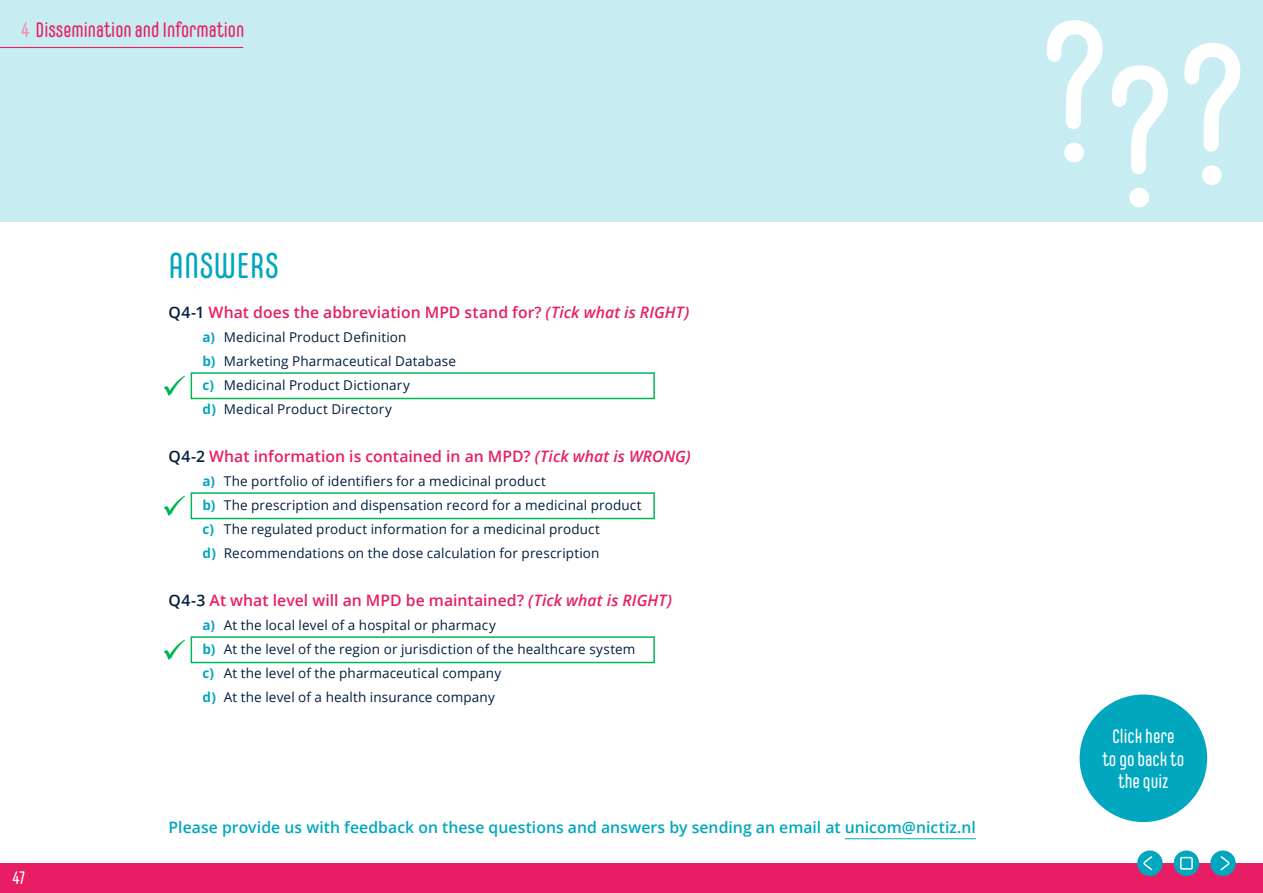
<style>
.page{position:relative;width:1263px;height:893px;background:#fff}
.page>*{position:absolute;margin:0;border:0;box-sizing:border-box;transform-origin:0 0}
.t1{font:197.1px "Carl Marx";color:#fff}
.t2{font:36px "Carl Marx";color:#00a7be}
.t3{font:21px "Carl Marx";color:#e71e63}
.t4{font:19.5px/22.5px "Carl Marx";color:#fff;text-align:center}
.t5{font:18px "Carl Marx";color:#fff}
.t6{font:600 15.75px "Open Sans";letter-spacing:.005em;color:#e71e63}
.t7{font:600 15.75px "Open Sans";letter-spacing:.005em;color:#00a7be}
.t8{font:13.5px/24px "Open Sans";letter-spacing:.01em;color:#001e3c}
.s1{color:#f38fb1}
.s2{color:#001e3c}
.s3{font-style:italic}
.s4{font-weight:700;color:#00a7be}
</style>
<div class="page">
<div style="left:0;top:0;width:1263px;height:221px;background:#c7ecf1"></div>
<hr style="left:0;top:47px;width:243px;height:1px;background:#e71e63">
<div style="left:191px;top:636px;width:464px;height:27px;border:2px solid #00b756"></div>
<div style="left:191px;top:372px;width:464px;height:27px;border:2px solid #00b756"></div>
<div style="left:191px;top:492px;width:464px;height:27px;border:2px solid #00b756"></div>
<svg style="left:164px;top:640px;width:21px;height:20px"></svg>
<svg style="left:164px;top:376px;width:21px;height:20px"></svg>
<svg style="left:164px;top:496px;width:21px;height:20px"></svg>
<div style="left:1079px;top:694px;width:128px;height:128px;background:#00a7be;border-radius:50%"></div>
<hr style="left:845px;top:838px;width:131px;height:1px;background:#00a7be">
<div style="left:0;top:863px;width:1263px;height:30px;background:#e71e63"></div>
<div style="left:1137px;top:850px;width:25px;height:26px;background:#00a7be;border-radius:50%"></div>
<div style="left:1210px;top:850px;width:26px;height:26px;background:#00a7be;border-radius:50%"></div>
<div style="left:1174px;top:850px;width:25px;height:26px;background:#00a7be;border-radius:50%"></div>
<div style="left:1180px;top:857px;width:13px;height:13px;border:2px solid #fff"></div>
<svg style="left:1143px;top:856px;width:10px;height:15px"></svg>
<svg style="left:1220px;top:856px;width:9px;height:15px"></svg>
<h3 class="t3" style="left:21px;top:18px;width:225px"><span class="s1">4</span> Dissemination and Information</h3>
<h2 class="t2" style="left:169px;top:245px;width:112px">ANSWERS</h2>
<p class="t6" style="left:169px;top:301px;width:522px"><span class="s2">Q4-1</span> What does the abbreviation MPD stand for? <span class="s3">(Tick what is RIGHT)</span></p>
<p class="t8" style="left:203px;top:325px;width:255px"><span class="s4">a)</span> Medicinal Product Definition<br><span class="s4">b)</span> Marketing Pharmaceutical Database <span class="s4">c)</span> Medicinal Product Dictionary<br><span class="s4">d)</span> Medical Product Directory</p>
<p class="t6" style="left:169px;top:445px;width:524px"><span class="s2">Q4-2</span> What information is contained in an MPD? <span class="s3">(Tick what is WRONG)</span></p>
<p class="t8" style="left:203px;top:469px;width:441px"><span class="s4">a)</span> The portfolio of identifiers for a medicinal product<br><span class="s4">b)</span> The prescription and dispensation record for a medicinal product <span class="s4">c)</span> The regulated product information for a medicinal product<br><span class="s4">d)</span> Recommendations on the dose calculation for prescription</p>
<p class="t6" style="left:169px;top:589px;width:505px"><span class="s2">Q4-3</span> At what level will an MPD be maintained? <span class="s3">(Tick what is RIGHT)</span></p>
<p class="t8" style="left:203px;top:613px;width:434px"><span class="s4">a)</span> At the local level of a hospital or pharmacy<br><span class="s4">b)</span> At the level of the region or jurisdiction of the healthcare system <span class="s4">c)</span> At the level of the pharmaceutical company<br><span class="s4">d)</span> At the level of a health insurance company</p>
<h3 class="t5" style="left:12px;top:867px;width:14px">47</h3>
<p class="t7" style="left:169px;top:816px;width:809px">Please provide us with feedback on these questions and answers by sending an email at unicom@nictiz.nl</p>
<h1 class="t1" style="left:1041px;top:4px;width:206px">???</h1>
<h3 class="t4" style="left:1102px;top:725px;width:84px">Click here<br>to go back to the quiz</h3>
</div>
